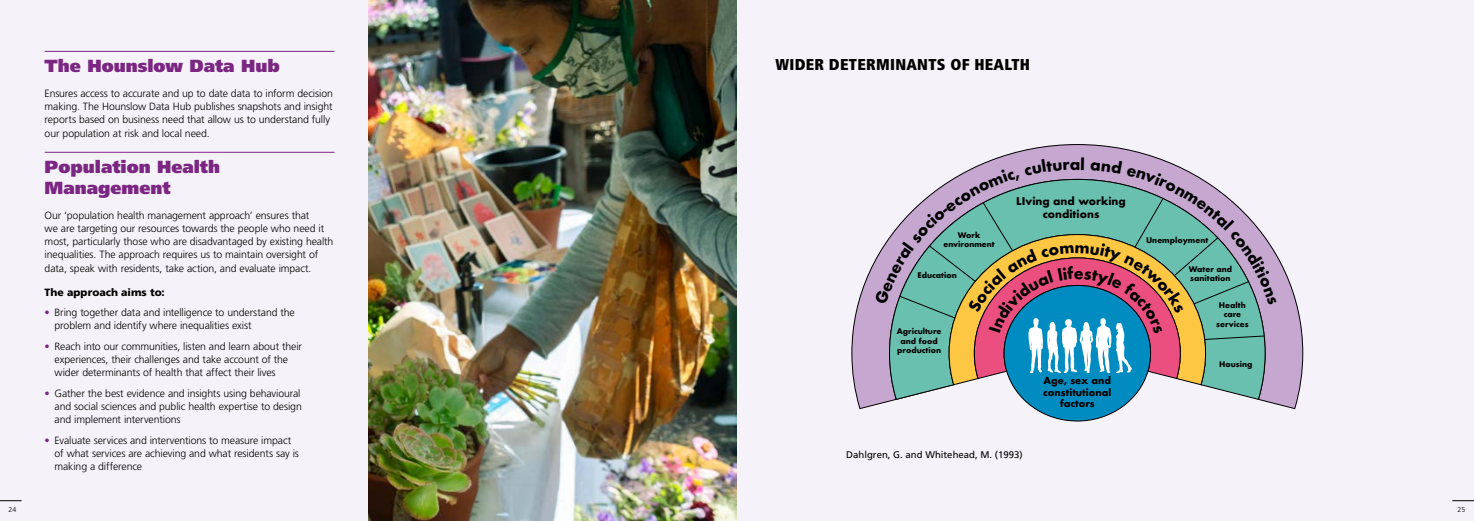
<style>
.page{position:relative;width:1474px;height:521px;background:#fff}
.page>*{position:absolute;margin:0;border:0;box-sizing:border-box;transform-origin:0 0}
.t1{font:900 17.5px/21px "Frutiger LT Std";color:#7b2682}
.t2{font:900 condensed 15.75px "Frutiger LT Std";letter-spacing:.02em;color:#000}
.Body_11{font:300 10.5px/13.1px "Frutiger LT Std";letter-spacing:-.01em;color:#000}
.Body_11-2{font:900 10.5px "Frutiger LT Std";color:#000}
.t3{font:700 10.41px/12.5px "Futura";color:#000;text-align:center}
.t4{font:9.62px "Frutiger LT Std";color:#000}
.t5{font:700 9.45px/11.4px "Futura";color:#000;text-align:center}
.t6{font:700 7.61px/9.1px "Futura";color:#000;text-align:center}
.t7{font:300 7px "Frutiger LT Std";color:#000}
.s1{color:#7b2682}
</style>
<div class="page">
<div style="left:0;top:0;width:1473px;height:521px;background:#f6f2f9"></div>
<hr style="left:45px;top:152px;width:289px;height:1px;background:#7b2682">
<hr style="left:45px;top:51px;width:289px;height:1px;background:#7b2682">
<svg style="left:851px;top:144px;width:452px;height:266px"></svg>
<img style="left:368px;top:0;width:369px;height:521px">
<svg style="left:0;top:500px;width:22px;height:1px"></svg>
<svg style="left:1452px;top:500px;width:21px;height:1px"></svg>
<svg style="left:874px;top:157px;width:402px;height:265px"></svg>
<h2 class="t1" style="left:45px;top:55px;width:236px">The Hounslow Data Hub</h2>
<p class="Body_11" style="left:45px;top:87px;width:290px">Ensures access to accurate and up to date data to inform decision making. The Hounslow Data Hub publishes snapshots and insight reports based on business need that allow us to understand fully our population at risk and local need.</p>
<h2 class="t1" style="left:45px;top:156px;width:177px">Population Health<br>Management</h2>
<p class="Body_11" style="left:45px;top:209px;width:290px">Our ‘population health management approach’ ensures that<br>we are targeting our resources towards the people who need it most, particularly those who are disadvantaged by existing health inequalities. The approach requires us to maintain oversight of data, speak with residents, take action, and evaluate impact.</p>
<p class="Body_11-2" style="left:45px;top:286px;width:122px">The approach aims to:</p>
<p class="Body_11" style="left:55px;top:306px;width:242px;text-indent:-10px"><span class="s1">•</span> Bring together data and intelligence to understand the problem and identify where inequalities exist</p>
<p class="Body_11" style="left:55px;top:340px;width:249px;text-indent:-10px"><span class="s1">•</span> Reach into our communities, listen and learn about their experiences, their challenges and take account of the wider determinants of health that affect their lives</p>
<p class="Body_11" style="left:55px;top:387px;width:249px;text-align:justify;text-indent:-10px"><span class="s1">•</span> Gather the best evidence and insights using behavioural and social sciences and public health expertise to design and implement interventions</p>
<p class="Body_11" style="left:55px;top:434px;width:246px;text-indent:-10px"><span class="s1">•</span> Evaluate services and interventions to measure impact of what services are achieving and what residents say is making a difference</p>
<h2 class="t2" style="left:775px;top:55px;width:256px">WIDER DETERMINANTS OF HEALTH</h2>
<p class="t6" style="left:943px;top:231px;width:53px">Work environment</p>
<p class="t6" style="left:917px;top:270px;width:41px">Education</p>
<p class="t6" style="left:896px;top:327px;width:46px">Agriculture and food production</p>
<p class="t3" style="left:1016px;top:195px;width:111px">LIving and working conditions</p>
<p class="t5" style="left:1043px;top:375px;width:70px">Age, sex and constitutional factors</p>
<p class="t4" style="left:846px;top:449px;width:178px">Dahlgren, G. and Whitehead, M. (1993)</p>
<p class="t6" style="left:1145px;top:235px;width:64px">Unemployment</p>
<p class="t6" style="left:1188px;top:264px;width:45px;text-align:left">Water and sanitation</p>
<p class="t6" style="left:1216px;top:301px;width:34px">Health care services</p>
<p class="t6" style="left:1219px;top:360px;width:35px">Housing</p>
<p class="t7" style="left:9px;top:505px;width:9px">24</p>
<p class="t7" style="left:1457px;top:505px;width:9px">25</p>
</div>
